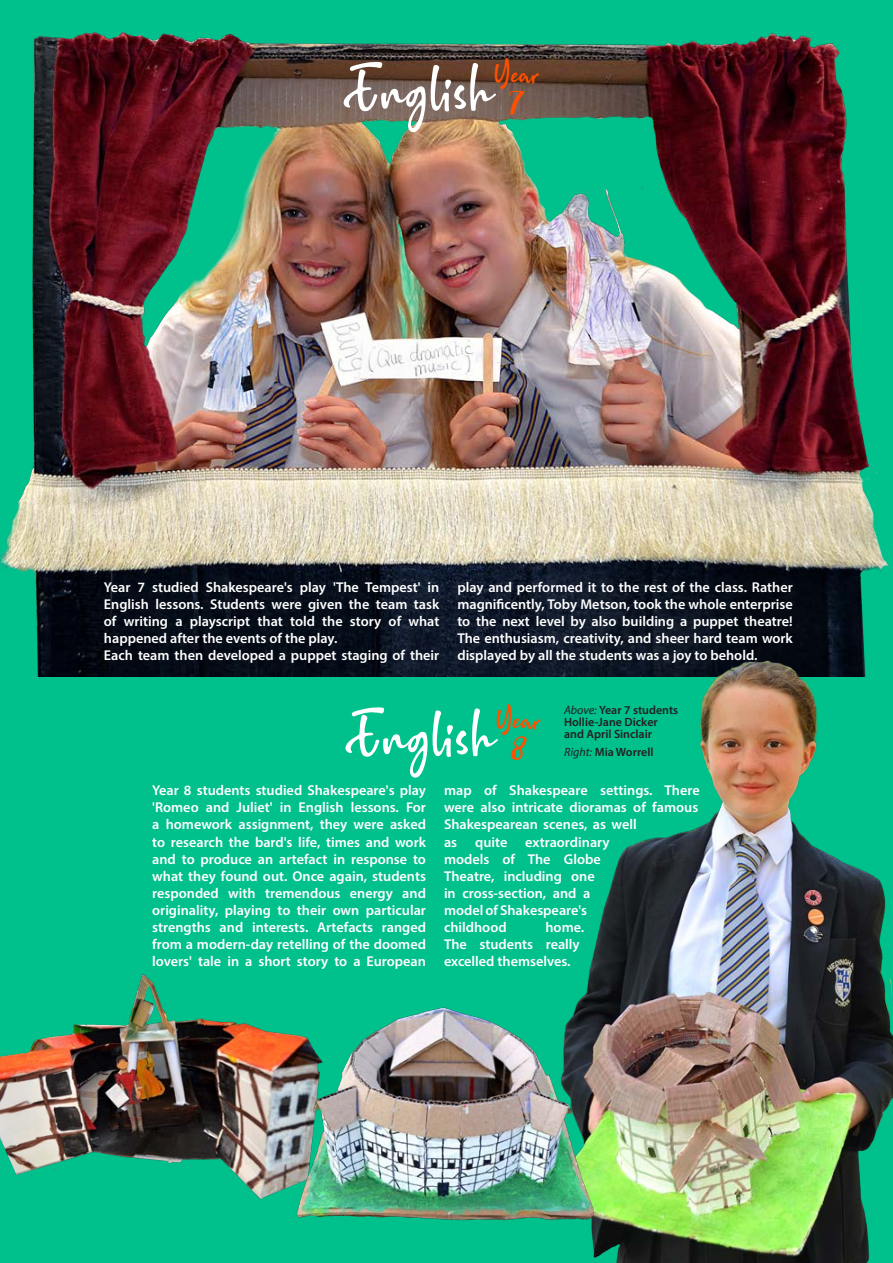
<style>
.page{position:relative;width:893px;height:1263px;background:#00c08c}
.page>*{position:absolute;margin:0;border:0;box-sizing:border-box;transform-origin:0 0}
.t1{font:54px "Brillion";color:#fff}
.t2{font:27px "Brillion";color:#ff5000}
.t3{font:27px "amalya";color:#ff5000}
.t4{font:600 14.25px/17.1px "Myriad Pro";color:#fff;text-align:justify}
.t5{font:600 12px "Myriad Pro";color:#231f20}
.s1{font-weight:400;font-style:italic}
</style>
<div class="page">
<img style="left:1px;top:32px;width:889px;height:644px">
<img style="left:523px;top:654px;width:370px;height:609px">
<img style="left:0;top:974px;width:273px;height:226px">
<img style="left:273px;top:999px;width:350px;height:232px">
<p class="t1" style="left:343px;top:56px;width:153px">English</p>
<p class="t2" style="left:494px;top:57px;width:47px">Year</p>
<p class="t3" style="left:509px;top:89px;width:17px">7</p>
<p class="t4" style="left:104px;top:578px;width:337px">Year 7 studied Shakespeare's play 'The Tempest' in English lessons. Students were given the team task of writing a playscript that told the story of what happened after the events of the play.</p>
<p class="t4" style="left:104px;top:646px;width:337px">Each team then developed a puppet staging of their</p>
<p class="t4" style="left:457px;top:578px;width:337px">play and performed it to the rest of the class. Rather magnificently, Toby Metson, took the whole enterprise to the next level by also building a puppet theatre!<br>The enthusiasm, creativity, and sheer hard team work displayed by all the students was a joy to behold.</p>
<p class="t1" style="left:345px;top:701px;width:153px">English</p>
<p class="t2" style="left:496px;top:703px;width:47px">Year</p>
<p class="t3" style="left:511px;top:734px;width:18px">8</p>
<p class="t5" style="left:564px;top:702px;width:116px"><span class="s1">Above:</span> Year 7 students</p>
<p class="t5" style="left:564px;top:714px;width:95px">Hollie-Jane Dicker</p>
<p class="t5" style="left:564px;top:726px;width:89px">and April Sinclair</p>
<p class="t5" style="left:564px;top:744px;width:91px"><span class="s1">Right:</span> Mia Worrell</p>
<p class="t4" style="left:152px;top:781px;width:275px">Year 8 students studied Shakespeare's play 'Romeo and Juliet' in English lessons. For a homework assignment, they were asked to research the bard's life, times and work and to produce an artefact in response to what they found out. Once again, students responded with tremendous energy and originality, playing to their own particular strengths and interests. Artefacts ranged from a modern-day retelling of the doomed lovers' tale in a short story to a European</p>
<p class="t4" style="left:444px;top:781px;width:257px;text-align:left">map of Shakespeare settings. There were also intricate dioramas of famous<br>Shakespearean scenes, as well<br>as</p>
<p class="t4" style="left:444px;top:833px;width:167px;text-align:left;text-indent:81px">extraordinary models of The Globe<br>Theatre, including one in cross-section, and a model of Shakespeare's childhood</p>
<p class="t4" style="left:475px;top:833px;width:34px">quite</p>
<p class="t4" style="left:444px;top:918px;width:142px;text-align:left;text-indent:101px">home.<br>The students really excelled themselves.</p>
</div>
